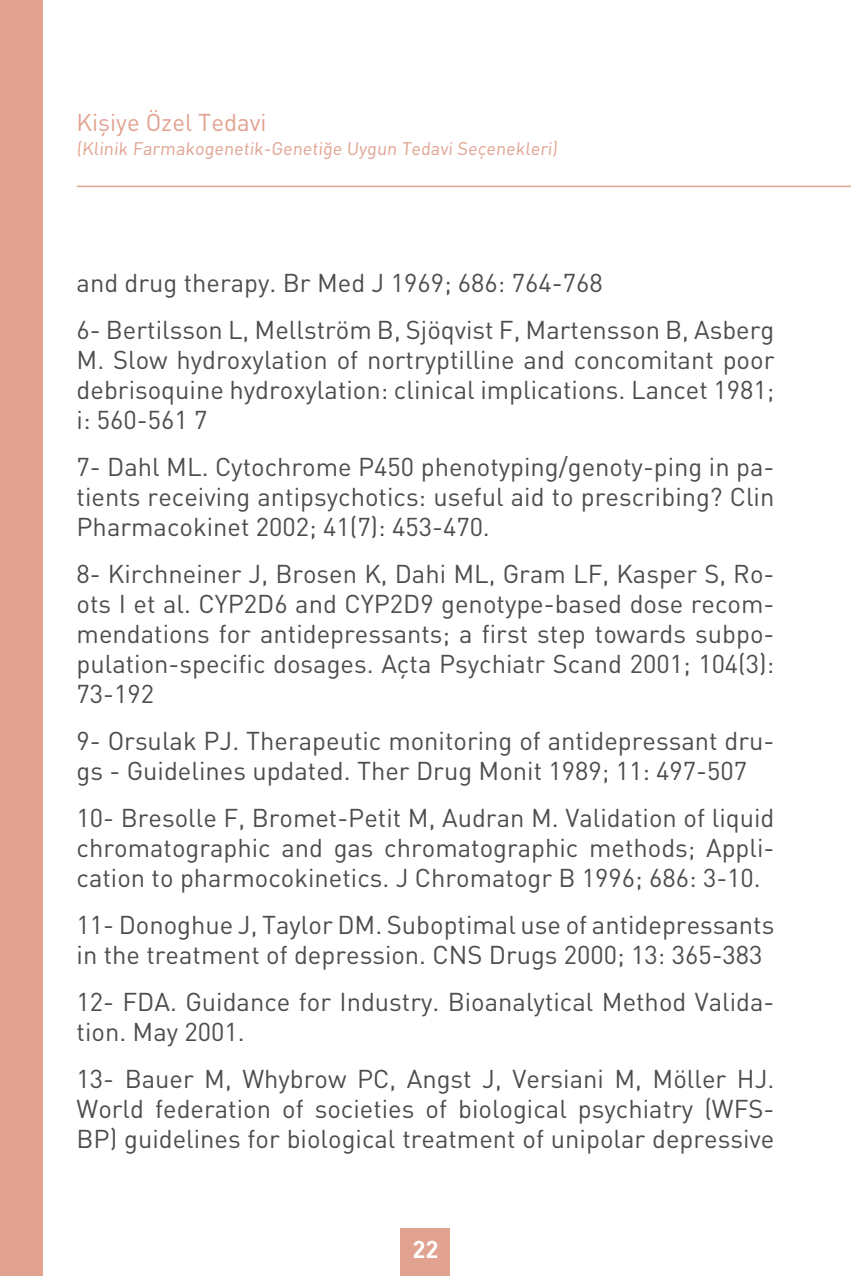
<style>
.page{position:relative;width:851px;height:1276px;background:#fff}
.page>*{position:absolute;margin:0;border:0;box-sizing:border-box;transform-origin:0 0}
.t1{font:25.5px/30px "DIN";color:#4d4d4f;text-align:justify}
.t2{font:24px "DIN";color:#e1a290}
.t3{font:700 24px "DIN";color:#fff}
.t4{font:18px "DIN";color:#e1a290}
</style>
<div class="page">
<hr style="left:77px;top:186px;width:773px;height:1px;background:#e1a290">
<div style="left:400px;top:1227px;width:50px;height:49px;background:#e1a290"></div>
<div style="left:0;top:0;width:43px;height:1276px;background:#e1a290"></div>
<p class="t2" style="left:77px;top:107px;width:191px">Kişiye Özel Tedavi</p>
<p class="t4" style="left:77px;top:137px;width:484px">(Klinik Farmakogenetik-Genetiğe Uygun Tedavi Seçenekleri)</p>
<p class="t1" style="left:77px;top:259px;width:699px;line-height:47.1px">and drug therapy. Br Med J 1969; 686: 764-768<br>6- Bertilsson L, Mellström B, Sjöqvist F, Martensson B, Asberg</p>
<p class="t1" style="left:77px;top:344px;width:699px">M. Slow hydroxylation of nortryptilline and concomitant poor debrisoquine hydroxylation: clinical implications. Lancet 1981; i: 560-561 7</p>
<p class="t1" style="left:77px;top:451px;width:699px">7- Dahl ML. Cytochrome P450 phenotyping/genoty-ping in pa&shy;tients receiving antipsychotics: useful aid to prescribing? Clin Pharmacokinet 2002; 41(7): 453-470.</p>
<p class="t1" style="left:77px;top:558px;width:699px">8- Kirchneiner J, Brosen K, Dahi ML, Gram LF, Kasper S, Ro&shy;ots I et al. CYP2D6 and CYP2D9 genotype-based dose recom&shy;mendations for antidepressants; a first step towards subpo&shy;pulation-specific dosages. Açta Psychiatr Scand 2001; 104(3):<br>73-192</p>
<p class="t1" style="left:77px;top:725px;width:699px">9- Orsulak PJ. Therapeutic monitoring of antidepressant dru&shy;gs - Guidelines updated. Ther Drug Monit 1989; 11: 497-507</p>
<p class="t1" style="left:77px;top:802px;width:699px">10- Bresolle F, Bromet-Petit M, Audran M. Validation of liquid chromatographic and gas chromatographic methods; Appli&shy;cation to pharmocokinetics. J Chromatogr B 1996; 686: 3-10.</p>
<p class="t1" style="left:77px;top:909px;width:699px">11- Donoghue J, Taylor DM. Suboptimal use of antidepressants in the treatment of depression. CNS Drugs 2000; 13: 365-383</p>
<p class="t1" style="left:77px;top:986px;width:699px">12- FDA. Guidance for Industry. Bioanalytical Method Valida&shy;tion. May 2001.</p>
<p class="t1" style="left:77px;top:1063px;width:699px">13- Bauer M, Whybrow PC, Angst J, Versiani M, Möller HJ.<br>World federation of societies of biological psychiatry (WFS-BP) guidelines for biological treatment of unipolar depressive</p>
<p class="t3" style="left:412px;top:1233px;width:28px">22</p>
</div>
